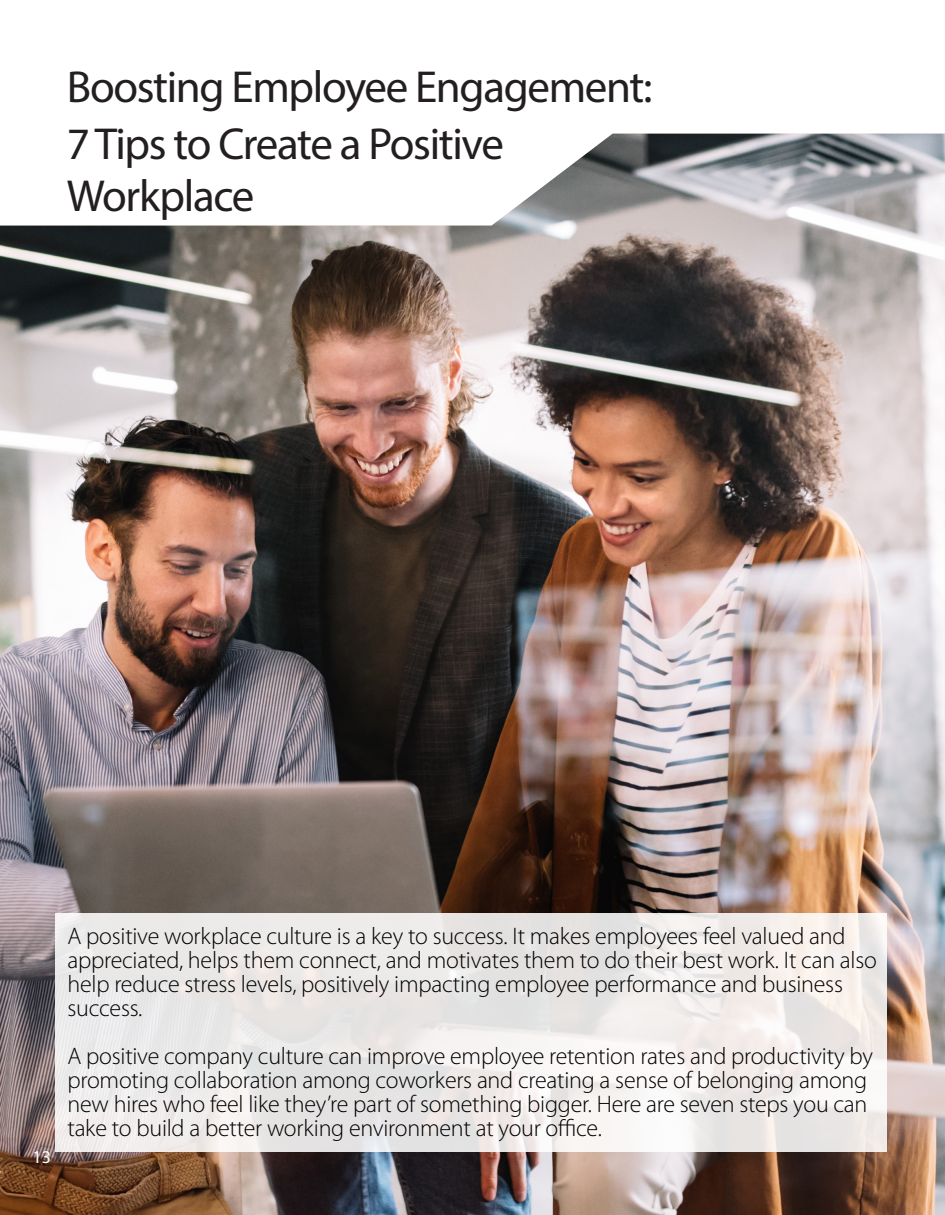
<style>
.page{position:relative;width:945px;height:1215px;background:#fff}
.page>*{position:absolute;margin:0;border:0;box-sizing:border-box;transform-origin:0 0}
.t1{font:45px/52.5px "Myriad Pro";letter-spacing:-.03em;color:#231f20}
.t2{font:300 24px/24px "Myriad Pro";letter-spacing:-.01em;color:#000}
.t3{font:18px "Myriad Pro";color:#fff}
</style>
<div class="page">
<img style="left:0;top:134px;width:945px;height:1081px">
<svg style="left:56px;top:914px;width:831px;height:238px;fill:#ede9e8"></svg>
<p class="t1" style="left:67px;top:60px;width:587px">Boosting Employee Engagement:</p>
<p class="t1" style="left:67px;top:116px;width:439px">7 Tips to Create a Positive<br>Workplace</p>
<p class="t3" style="left:33px;top:1146px;width:20px">13</p>
<p class="t2" style="left:68px;top:924px;width:811px">A positive workplace culture is a key to success. It makes employees feel valued and appreciated, helps them connect, and motivates them to do their best work. It can also help reduce stress levels, positively impacting employee performance and business success.</p>
<p class="t2" style="left:68px;top:1044px;width:807px">A positive company culture can improve employee retention rates and productivity by promoting collaboration among coworkers and creating a sense of belonging among new hires who feel like they’re part of something bigger. Here are seven steps you can take to build a better working environment at your office.</p>
</div>
